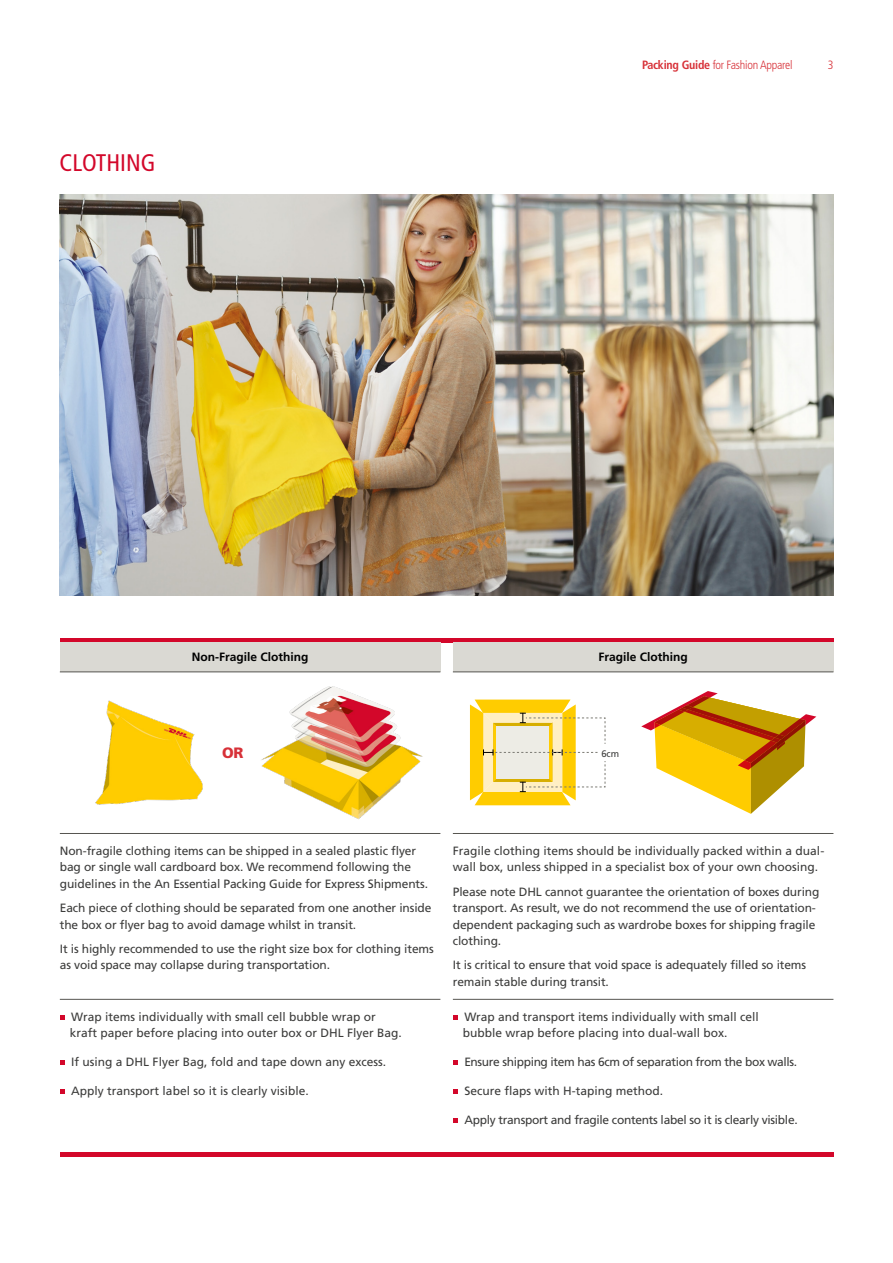
<style>
.page{position:relative;width:893px;height:1263px;background:#fff}
.page>*{position:absolute;margin:0;border:0;box-sizing:border-box;transform-origin:0 0}
.t1{font:condensed 24px "Frutiger LT Std";color:#d3072a}
.t2{font:900 15px "Frutiger LT Std";color:#d73138}
.t3{font:12px/16.2px "Frutiger LT Std";letter-spacing:-.01em;color:#3c3c3b}
.t4{font:12px "Frutiger LT Std";letter-spacing:-.03em;color:#3c3c3b}
.t5{font:700 12px "Frutiger LT Std";color:#000}
.t6{font:300 condensed 12px "Frutiger LT Std";letter-spacing:-.02em;color:#d73138}
.t7{font:9.45px "Frutiger LT Std";color:#3c3c3b}
.s1{font-weight:700}
</style>
<div class="page">
<img style="left:60px;top:195px;width:773px;height:400px">
<hr style="left:60px;top:638px;width:773px;height:4px;background:#d3072a">
<div style="left:60px;top:1152px;width:773px;height:5px;background:#d3072a"></div>
<div style="left:60px;top:642px;width:380px;height:30px;background:#dad9d3"></div>
<hr style="left:60px;top:672px;width:380px;height:1px;background:#575651">
<hr style="left:60px;top:999px;width:380px;height:1px;background:#575651">
<hr style="left:60px;top:833px;width:380px;height:1px;background:#575651">
<svg style="left:60px;top:1015px;width:5px;height:4px"></svg>
<svg style="left:60px;top:1060px;width:5px;height:5px"></svg>
<svg style="left:60px;top:1089px;width:5px;height:5px"></svg>
<div style="left:453px;top:642px;width:380px;height:30px;background:#dad9d3"></div>
<hr style="left:453px;top:672px;width:380px;height:1px;background:#575651">
<hr style="left:453px;top:999px;width:380px;height:1px;background:#575651">
<hr style="left:453px;top:833px;width:380px;height:1px;background:#575651">
<svg style="left:453px;top:1015px;width:5px;height:4px"></svg>
<svg style="left:453px;top:1060px;width:5px;height:5px"></svg>
<svg style="left:453px;top:1089px;width:5px;height:5px"></svg>
<svg style="left:453px;top:1118px;width:5px;height:5px"></svg>
<img style="left:95px;top:700px;width:108px;height:105px">
<img style="left:261px;top:686px;width:162px;height:134px">
<svg style="left:470px;top:699px;width:136px;height:106px"></svg>
<svg style="left:641px;top:691px;width:175px;height:123px"></svg>
<h1 class="t1" style="left:60px;top:149px;width:97px">CLOTHING</h1>
<p class="t6" style="left:642px;top:58px;width:152px"><span class="s1">Packing Guide</span> for Fashion Apparel</p>
<p class="t6" style="left:828px;top:58px;width:7px">3</p>
<p class="t5" style="left:192px;top:650px;width:118px">Non-Fragile Clothing</p>
<p class="t5" style="left:598px;top:650px;width:91px">Fragile Clothing</p>
<p class="t2" style="left:222px;top:744px;width:23px">OR</p>
<p class="t7" style="left:601px;top:748px;width:19px">6cm</p>
<p class="t3" style="left:60px;top:843px;width:370px">Non-fragile clothing items can be shipped in a sealed plastic flyer bag or single wall cardboard box. We recommend following the guidelines in the An Essential Packing Guide for Express Shipments.</p>
<p class="t3" style="left:60px;top:900px;width:373px">Each piece of clothing should be separated from one another inside the box or flyer bag to avoid damage whilst in transit.</p>
<p class="t3" style="left:60px;top:941px;width:375px">It is highly recommended to use the right size box for clothing items as void space may collapse during transportation.</p>
<p class="t3" style="left:70px;top:1009px;width:334px">Wrap items individually with small cell bubble wrap or kraft paper before placing into outer box or DHL Flyer Bag.</p>
<p class="t3" style="left:71px;top:1054px;width:316px">If using a DHL Flyer Bag, fold and tape down any excess.</p>
<p class="t3" style="left:71px;top:1083px;width:239px">Apply transport label so it is clearly visible.</p>
<p class="t3" style="left:453px;top:843px;width:373px">Fragile clothing items should be individually packed within a dual&shy;wall box, unless shipped in a specialist box of your own choosing.</p>
<p class="t3" style="left:453px;top:884px;width:368px">Please note DHL cannot guarantee the orientation of boxes during transport. As result, we do not recommend the use of orientation&shy;dependent packaging such as wardrobe boxes for shipping fragile clothing.</p>
<p class="t3" style="left:453px;top:957px;width:355px">It is critical to ensure that void space is adequately filled so items remain stable during transit.</p>
<p class="t3" style="left:463px;top:1009px;width:298px">Wrap and transport items individually with small cell bubble wrap before placing into dual-wall box.</p>
<p class="t4" style="left:464px;top:1055px;width:334px">Ensure shipping item has 6cm of separation from the box walls.</p>
<p class="t3" style="left:464px;top:1083px;width:200px">Secure flaps with H-taping method.</p>
<p class="t3" style="left:464px;top:1112px;width:335px">Apply transport and fragile contents label so it is clearly visible.</p>
</div>
